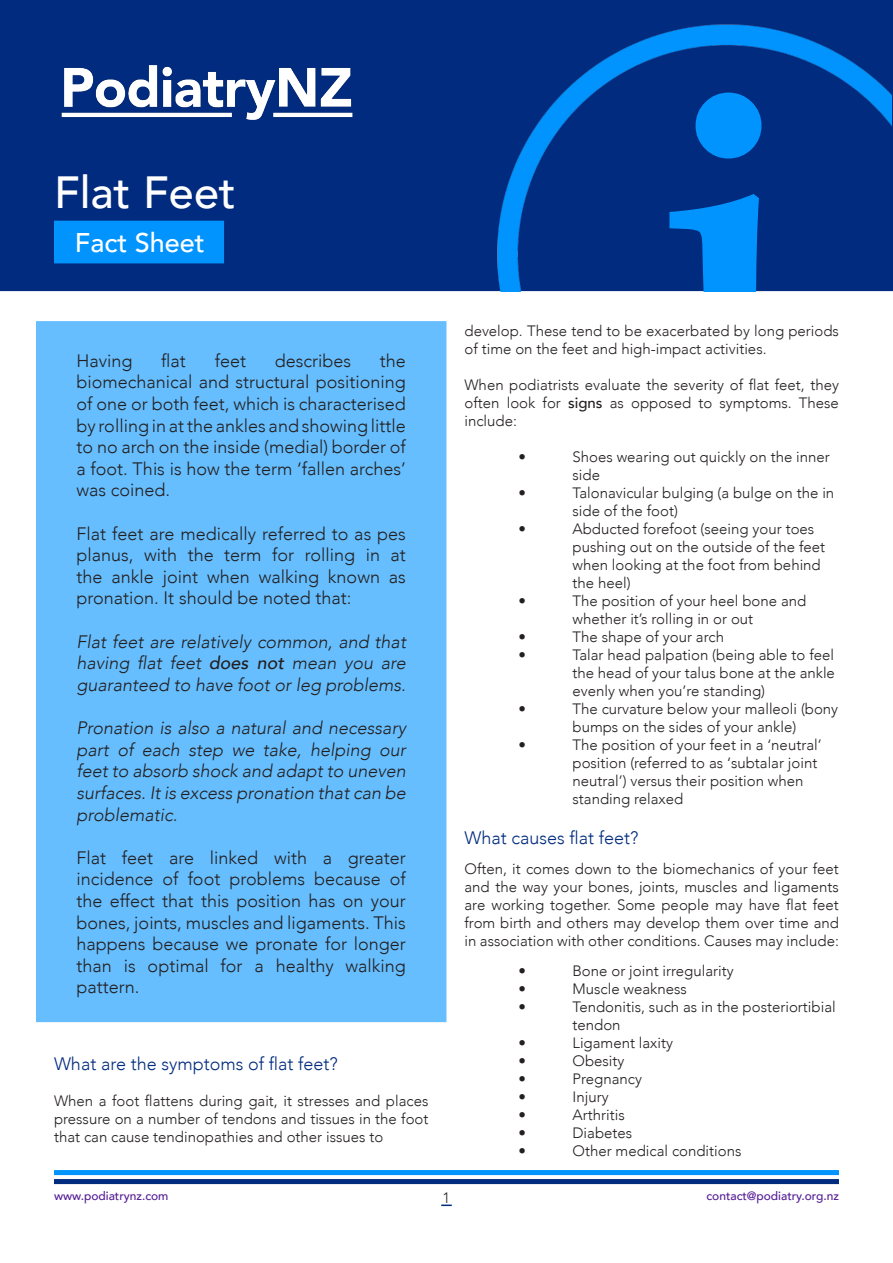
<style>
.page{position:relative;width:893px;height:1263px;background:#fff}
.page>*{position:absolute;margin:0;border:0;box-sizing:border-box;transform-origin:0 0}
.t1{font:500 45px "Avenir";color:#fff}
.t2{font:500 27px "Avenir";color:#fff}
.t3{font:300 18px/21.6px "Avenir";color:#231f20;text-align:justify}
.t4{font:italic 300 18px/21.6px "Avenir";color:#231f20;text-align:justify}
.t5{font:300 18px "Avenir";color:#012b7e}
.t6{font:300 15px/18px "Avenir";color:#231f20}
.t7{font:500 12px "Avenir";color:#521b93}
.s1{font-weight:500}
</style>
<div class="page">
<div style="left:36px;top:321px;width:410px;height:701px;background:#66befe"></div>
<div style="left:1px;top:1px;width:891px;height:289px;background:#012b7e"></div>
<svg style="left:54px;top:1179px;width:785px;height:5px;fill:#012b7e"></svg>
<svg style="left:54px;top:1170px;width:785px;height:5px;fill:#0194fe"></svg>
<svg style="left:441px;top:1204px;width:11px;height:2px"></svg>
<div style="left:54px;top:221px;width:170px;height:42px;background:#0194fe"></div>
<img style="left:472px;top:24px;width:419px;height:267px">
<img style="left:61px;top:65px;width:292px;height:55px">
<p class="t1" style="left:54px;top:154px;width:183px">Flat Feet</p>
<p class="t2" style="left:75px;top:219px;width:132px">Fact Sheet</p>
<p class="t3" style="left:77px;top:350px;width:57px">Having</p>
<p class="t3" style="left:161px;top:350px;width:26px">flat</p>
<p class="t3" style="left:215px;top:350px;width:33px">feet</p>
<p class="t3" style="left:275px;top:350px;width:78px">describes</p>
<p class="t3" style="left:77px;top:350px;width:331px;text-indent:303px">the biomechanical and structural positioning of one or both feet, which is characterised by rolling in at the ankles and showing little to no arch on the inside (medial) border of a foot. This is how the term ‘fallen arches’ was coined.</p>
<p class="t3" style="left:77px;top:523px;width:331px">Flat feet are medically referred to as pes planus, with the term for rolling in at the ankle joint when walking known as pronation. It should be noted that:</p>
<p class="t4" style="left:77px;top:631px;width:331px">Flat feet are relatively common, and that having flat feet <span class="s1">does not</span> mean you are guaranteed to have foot or leg problems.</p>
<p class="t4" style="left:77px;top:717px;width:331px">Pronation is also a natural and necessary part of each step we take, helping our feet to absorb shock and adapt to uneven surfaces. It is excess pronation that can be problematic.</p>
<p class="t3" style="left:77px;top:847px;width:331px">Flat feet are linked with a greater incidence of foot problems because of the effect that this position has on your bones, joints, muscles and ligaments. This happens because we pronate for longer than is optimal for a healthy walking pattern.</p>
<p class="t5" style="left:54px;top:1053px;width:285px">What are the symptoms of flat feet?</p>
<p class="t6" style="left:54px;top:1092px;width:376px;text-align:justify">When a foot flattens during gait, it stresses and places pressure on a number of tendons and tissues in the foot that can cause tendinopathies and other issues to</p>
<p class="t6" style="left:464px;top:322px;width:376px">develop. These tend to be exacerbated by long periods of time on the feet and high-impact activities.</p>
<p class="t6" style="left:464px;top:376px;width:376px;text-align:justify">When podiatrists evaluate the severity of flat feet, they often look for <span class="s1">signs</span> as opposed to symptoms. These include:</p>
<p class="t6" style="left:518px;top:448px;width:9px">•</p>
<p class="t6" style="left:572px;top:448px;width:259px">Shoes wearing out quickly on the inner side</p>
<p class="t6" style="left:518px;top:484px;width:9px">•</p>
<p class="t6" style="left:572px;top:484px;width:263px">Talonavicular bulging (a bulge on the in side of the foot)</p>
<p class="t6" style="left:518px;top:520px;width:9px">•</p>
<p class="t6" style="left:572px;top:520px;width:254px">Abducted forefoot (seeing your toes pushing out on the outside of the feet when looking at the foot from behind the heel)</p>
<p class="t6" style="left:518px;top:592px;width:9px">•</p>
<p class="t6" style="left:572px;top:592px;width:235px">The position of your heel bone and whether it’s rolling in or out</p>
<p class="t6" style="left:518px;top:628px;width:9px">•</p>
<p class="t6" style="left:572px;top:628px;width:153px">The shape of your arch</p>
<p class="t6" style="left:518px;top:646px;width:9px">•</p>
<p class="t6" style="left:572px;top:646px;width:264px;text-align:justify">Talar head palpation (being able to feel the head of your talus bone at the ankle evenly when you’re standing)</p>
<p class="t6" style="left:518px;top:700px;width:9px">•</p>
<p class="t6" style="left:572px;top:700px;width:267px">The curvature below your malleoli (bony bumps on the sides of your ankle)</p>
<p class="t6" style="left:518px;top:736px;width:9px">•</p>
<p class="t6" style="left:572px;top:736px;width:251px">The position of your feet in a ‘neutral’ position (referred to as ‘subtalar joint neutral’) versus their position when standing relaxed</p>
<p class="t5" style="left:464px;top:827px;width:176px">What causes flat feet?</p>
<p class="t6" style="left:464px;top:860px;width:376px;text-align:justify">Often, it comes down to the biomechanics of your feet and the way your bones, joints, muscles and ligaments are working together. Some people may have flat feet from birth and others may develop them over time and in association with other conditions. Causes may include:</p>
<p class="t6" style="left:518px;top:962px;width:9px">•</p>
<p class="t6" style="left:572px;top:962px;width:163px">Bone or joint irregularity</p>
<p class="t6" style="left:518px;top:980px;width:9px">•</p>
<p class="t6" style="left:572px;top:980px;width:116px">Muscle weakness</p>
<p class="t6" style="left:518px;top:998px;width:9px">•</p>
<p class="t6" style="left:572px;top:998px;width:265px">Tendonitis, such as in the posteriortibial tendon</p>
<p class="t6" style="left:518px;top:1034px;width:9px">•</p>
<p class="t6" style="left:572px;top:1034px;width:102px">Ligament laxity</p>
<p class="t6" style="left:518px;top:1052px;width:9px">•</p>
<p class="t6" style="left:572px;top:1052px;width:53px">Obesity</p>
<p class="t6" style="left:518px;top:1070px;width:9px">•</p>
<p class="t6" style="left:572px;top:1070px;width:71px">Pregnancy</p>
<p class="t6" style="left:518px;top:1088px;width:9px">•</p>
<p class="t6" style="left:572px;top:1088px;width:38px">Injury</p>
<p class="t6" style="left:518px;top:1106px;width:9px">•</p>
<p class="t6" style="left:572px;top:1106px;width:54px">Arthritis</p>
<p class="t6" style="left:518px;top:1124px;width:9px">•</p>
<p class="t6" style="left:572px;top:1124px;width:61px">Diabetes</p>
<p class="t6" style="left:518px;top:1142px;width:9px">•</p>
<p class="t6" style="left:572px;top:1142px;width:170px">Other medical conditions</p>
<p class="t7" style="left:54px;top:1185px;width:116px">www.podiatrynz.com</p>
<p class="t7" style="left:706px;top:1185px;width:134px">contact@podiatry.org.nz</p>
<p class="t6" style="left:443px;top:1189px;width:9px">1</p>
</div>
